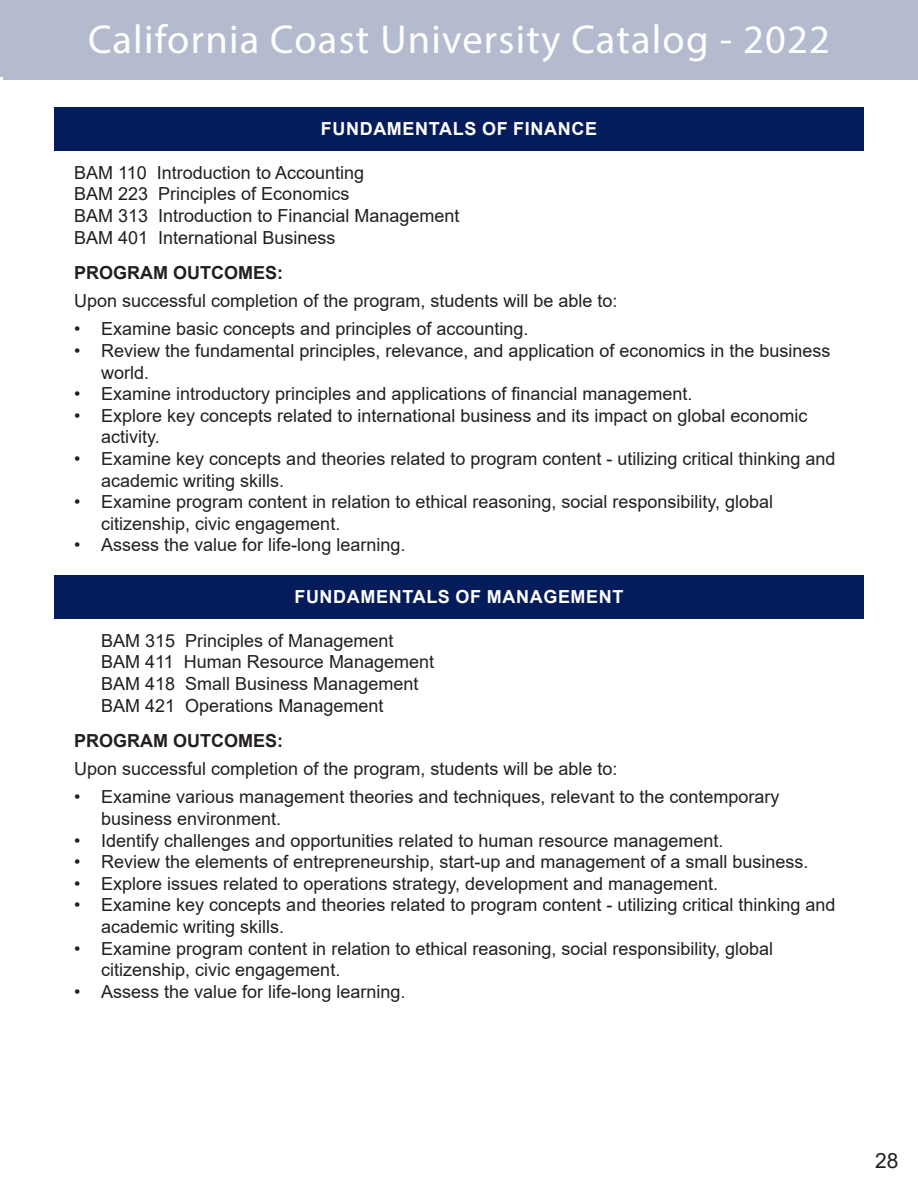
<style>
.page{position:relative;width:918px;height:1188px;background:#fff}
.page>*{position:absolute;margin:0;border:0;box-sizing:border-box;transform-origin:0 0}
.t1{font:40.5px "Myriad Pro";letter-spacing:.03em;color:#fff}
.t2{font:21px "Arial";color:#231f20}
.Title_Small{font:18px/21.6px "Arial";color:#231f20}
.Course_List_Cert{font:18px/21.6px "Arial";color:#231f20}
.SUB_HEAD_TOC_3{font:700 18px "Arial";letter-spacing:.035em;color:#fff}
.t3{font:700 18px "Arial";color:#231f20}
</style>
<div class="page">
<div style="left:3px;top:3px;width:915px;height:76px;background:#b4bbce"></div>
<div style="left:0;top:0;width:918px;height:77px;background:#b4bbce"></div>
<div style="left:54px;top:107px;width:810px;height:43px;background:#051c5a"></div>
<div style="left:54px;top:575px;width:810px;height:43px;background:#051c5a"></div>
<h1 class="t1" style="left:91px;top:17px;width:743px">California Coast University Catalog - 2022</h1>
<p class="SUB_HEAD_TOC_3" style="left:321px;top:116px;width:278px">FUNDAMENTALS OF FINANCE</p>
<p class="Title_Small" style="left:74px;top:162px;width:387px">BAM 110 Introduction to Accounting<br>BAM 223 Principles of Economics<br>BAM 313 Introduction to Financial Management BAM 401 International Business</p>
<p class="t3" style="left:74px;top:260px;width:210px">PROGRAM OUTCOMES:</p>
<p class="Title_Small" style="left:74px;top:290px;width:545px">Upon successful completion of the program, students will be able to:</p>
<p class="Title_Small" style="left:74px;top:318px;width:456px">• Examine basic concepts and principles of accounting.</p>
<p class="Title_Small" style="left:101px;top:340px;width:731px;text-indent:-27px">• Review the fundamental principles, relevance, and application of economics in the business world.</p>
<p class="Title_Small" style="left:74px;top:383px;width:620px">• Examine introductory principles and applications of financial management.</p>
<p class="Title_Small" style="left:101px;top:405px;width:708px;text-indent:-27px">• Explore key concepts related to international business and its impact on global economic activity.</p>
<p class="Title_Small" style="left:101px;top:448px;width:736px;text-indent:-27px">• Examine key concepts and theories related to program content - utilizing critical thinking and academic writing skills.</p>
<p class="Title_Small" style="left:101px;top:491px;width:674px;text-indent:-27px">• Examine program content in relation to ethical reasoning, social responsibility, global citizenship, civic engagement.</p>
<p class="Title_Small" style="left:74px;top:534px;width:333px">• Assess the value for life-long learning.</p>
<p class="SUB_HEAD_TOC_3" style="left:294px;top:584px;width:331px">FUNDAMENTALS OF MANAGEMENT</p>
<p class="Course_List_Cert" style="left:101px;top:629px;width:334px">BAM 315 Principles of Management BAM 411 Human Resource Management BAM 418 Small Business Management BAM 421 Operations Management</p>
<p class="t3" style="left:74px;top:728px;width:210px">PROGRAM OUTCOMES:</p>
<p class="Title_Small" style="left:74px;top:758px;width:545px">Upon successful completion of the program, students will be able to:</p>
<p class="Title_Small" style="left:101px;top:786px;width:680px;text-indent:-27px">• Examine various management theories and techniques, relevant to the contemporary business environment.</p>
<p class="Title_Small" style="left:74px;top:829px;width:651px">• Identify challenges and opportunities related to human resource management.</p>
<p class="Title_Small" style="left:74px;top:851px;width:736px">• Review the elements of entrepreneurship, start-up and management of a small business.</p>
<p class="Title_Small" style="left:74px;top:872px;width:645px">• Explore issues related to operations strategy, development and management.</p>
<p class="Title_Small" style="left:101px;top:894px;width:736px;text-indent:-27px">• Examine key concepts and theories related to program content - utilizing critical thinking and academic writing skills.</p>
<p class="Title_Small" style="left:101px;top:937px;width:674px;text-indent:-27px">• Examine program content in relation to ethical reasoning, social responsibility, global citizenship, civic engagement.</p>
<p class="Title_Small" style="left:74px;top:980px;width:333px">• Assess the value for life-long learning.</p>
<p class="t2" style="left:875px;top:1146px;width:25px">28</p>
</div>
